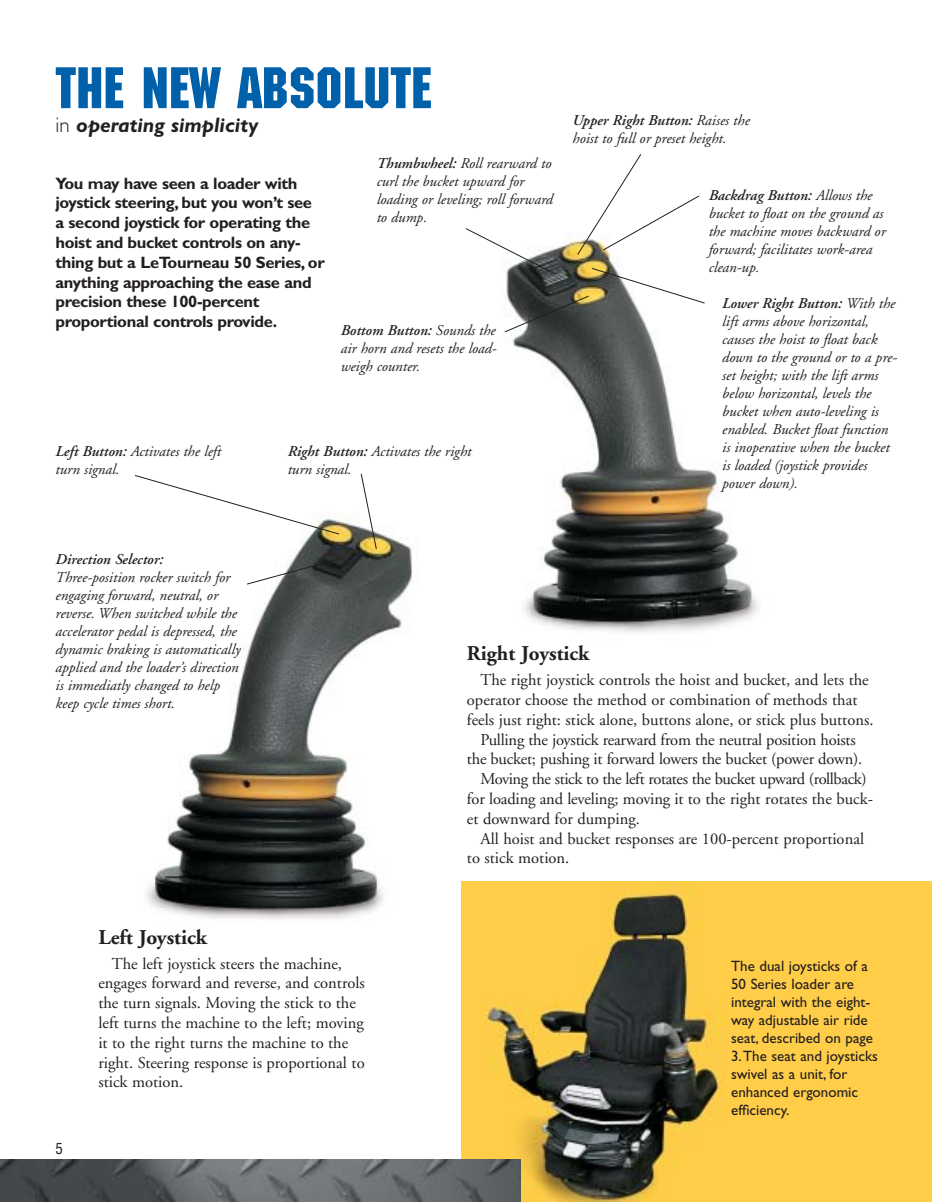
<style>
.page{position:relative;width:932px;height:1202px;background:#fff}
.page>*{position:absolute;margin:0;border:0;box-sizing:border-box;transform-origin:0 0}
.t1{font:57px "Machine";color:#0060a9}
.t2{font:700 21px "Adobe Garamond";color:#231f1f}
.t3{font:italic 700 21px "Gill Sans";color:#231f1f}
.t4{font:16.5px/19.8px "Adobe Garamond";color:#231f1f}
.t5{font:700 16.5px/19.8px "Gill Sans";letter-spacing:-.02em;color:#231f1f}
.t6{font:16.5px "Adobe Garamond";letter-spacing:-.025em;color:#231f1f}
.t7{font:italic 15px/18px "Adobe Garamond";color:#231f1f}
.t8{font:15px/18px "Gill Sans";color:#231f1f}
.t9{font:italic 600 15px "Adobe Garamond";color:#231f1f}
.t10{font:condensed 15px "Helvetica";color:#231f1f}
.s1{font-weight:300;font-style:normal}
.s2{font-weight:600}
</style>
<div class="page">
<img style="left:146px;top:519px;width:266px;height:401px">
<img style="left:512px;top:333px;width:246px;height:300px">
<svg style="left:135px;top:475px;width:205px;height:60px"></svg>
<svg style="left:246px;top:557px;width:95px;height:28px"></svg>
<svg style="left:360px;top:473px;width:17px;height:77px"></svg>
<svg style="left:465px;top:154px;width:240px;height:179px"></svg>
<img style="left:462px;top:882px;width:470px;height:319px">
<img style="left:0;top:1159px;width:520px;height:42px">
<h1 class="t1" style="left:56px;top:55px;width:377px">THE NEW ABSOLUTE</h1>
<h2 class="t3" style="left:56px;top:118px;width:204px"><span class="s1">in</span> operating simplicity</h2>
<p class="t5" style="left:55px;top:175px;width:271px">You may have seen a loader with joystick steering, but you won’t see a second joystick for operating the hoist and bucket controls on any&shy;thing but a LeTourneau 50 Series, or anything approaching the ease and precision these 100-percent proportional controls provide.</p>
<p class="t7" style="left:376px;top:155px;width:178px"><span class="s2">Thumbwheel:</span> Roll rearward to curl the bucket upward for loading or leveling; roll forward to dump.</p>
<p class="t7" style="left:341px;top:322px;width:157px;text-align:justify"><span class="s2">Bottom Button:</span> Sounds the air horn and resets the load&shy;weigh counter.</p>
<p class="t7" style="left:56px;top:444px;width:167px"><span class="s2">Left Button:</span> Activates the left turn signal.</p>
<p class="t7" style="left:288px;top:444px;width:185px"><span class="s2">Right Button:</span> Activates the right turn signal.</p>
<p class="t7" style="left:572px;top:112px;width:179px"><span class="s2">Upper Right Button:</span> Raises the hoist to full or preset height.</p>
<p class="t7" style="left:708px;top:187px;width:179px"><span class="s2">Backdrag Button:</span> Allows the bucket to float on the ground as the machine moves backward or forward; facilitates work-area clean-up.</p>
<p class="t7" style="left:722px;top:296px;width:175px"><span class="s2">Lower Right Button:</span> With the lift arms above horizontal, causes the hoist to float back down to the ground or to a pre&shy;set height; with the lift arms below horizontal, levels the bucket when auto-leveling is enabled. Bucket float function is inoperative when the bucket is loaded (joystick provides power down).</p>
<p class="t9" style="left:56px;top:553px;width:109px">Direction Selector:</p>
<p class="t7" style="left:56px;top:570px;width:186px">Three-position rocker switch for engaging forward, neutral, or reverse. When switched while the accelerator pedal is depressed, the dynamic braking is automatically applied and the loader’s direction is immediatly changed to help keep cycle times short.</p>
<p class="t10" style="left:56px;top:1142px;width:9px">5</p>
<h2 class="t2" style="left:98px;top:928px;width:110px">Left Joystick</h2>
<p class="t4" style="left:98px;top:955px;width:268px;text-indent:14px">The left joystick steers the machine, engages forward and reverse, and controls the turn signals. Moving the stick to the left turns the machine to the left; moving it to the right turns the machine to the right. Steering response is proportional to stick motion.</p>
<h2 class="t2" style="left:467px;top:645px;width:124px">Right Joystick</h2>
<p class="t4" style="left:480px;top:671px;width:390px">The right joystick controls the hoist and bucket, and lets the</p>
<p class="t4" style="left:467px;top:691px;width:392px">operator choose the method or combination of methods that</p>
<p class="t4" style="left:467px;top:711px;width:408px">feels just right: stick alone, buttons alone, or stick plus buttons.</p>
<p class="t4" style="left:480px;top:731px;width:377px">Pulling the joystick rearward from the neutral position hoists</p>
<p class="t4" style="left:467px;top:751px;width:397px">the bucket; pushing it forward lowers the bucket (power down).</p>
<p class="t6" style="left:480px;top:772px;width:388px">Moving the stick to the left rotates the bucket upward (rollback)</p>
<p class="t4" style="left:467px;top:790px;width:407px">for loading and leveling; moving it to the right rotates the buck-</p>
<p class="t4" style="left:467px;top:810px;width:175px">et downward for dumping.</p>
<p class="t4" style="left:480px;top:830px;width:385px">All hoist and bucket responses are 100-percent proportional</p>
<p class="t4" style="left:467px;top:850px;width:104px">to stick motion.</p>
<p class="t8" style="left:731px;top:958px;width:148px">The dual joysticks of a<br>50 Series loader are integral with the eight&shy;way adjustable air ride seat, described on page<br>3.The seat and joysticks swivel as a unit, for enhanced ergonomic efficiency.</p>
</div>
